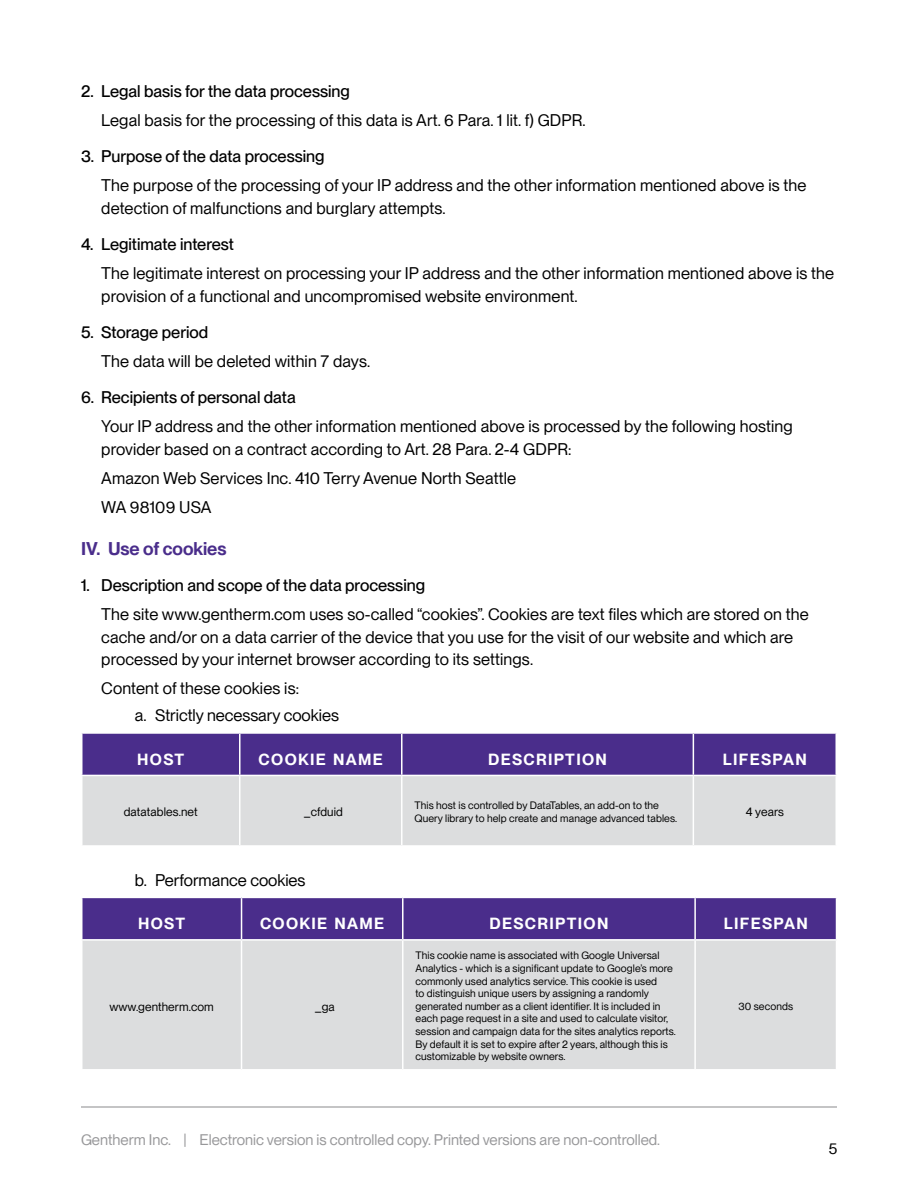
<style>
.page{position:relative;width:918px;height:1188px;background:#fff}
.page>*{position:absolute;margin:0;border:0;box-sizing:border-box;transform-origin:0 0}
.t1{font:600 18px "PP Neue Montreal";color:#4a2d8b}
.t2{font:16.5px/22.5px "PP Neue Montreal";letter-spacing:.01em;color:#000}
.t3{font:500 16.5px "PP Neue Montreal";color:#000}
.t4{font:600 15.75px "PP Neue Montreal";letter-spacing:.085em;color:#fff}
.t5{font:15px "PP Neue Montreal";color:#98989a}
.t6{font:15px "PP Neue Montreal";color:#000}
.t7{font:12px "PP Neue Montreal";letter-spacing:.01em;color:#000}
.t8{font:10.5px/12.6px "PP Neue Montreal";letter-spacing:.01em;color:#000}
</style>
<div class="page">
<hr style="left:81px;top:1106px;width:756px;height:2px;background:#98989a">
<div style="left:82px;top:734px;width:754px;height:41px;background:#4a2d8b"></div>
<div style="left:82px;top:776px;width:754px;height:69px;background:#dcddde"></div>
<hr style="left:239px;top:734px;width:2px;height:41px;background:#fff">
<hr style="left:401px;top:734px;width:2px;height:41px;background:#fff">
<hr style="left:693px;top:734px;width:1px;height:41px;background:#fff">
<hr style="left:239px;top:776px;width:2px;height:69px;background:#fff">
<hr style="left:401px;top:776px;width:2px;height:69px;background:#fff">
<hr style="left:693px;top:776px;width:1px;height:69px;background:#fff">
<div style="left:82px;top:898px;width:754px;height:41px;background:#4a2d8b"></div>
<div style="left:82px;top:941px;width:754px;height:128px;background:#dcddde"></div>
<hr style="left:241px;top:898px;width:1px;height:41px;background:#fff">
<hr style="left:402px;top:898px;width:2px;height:41px;background:#fff">
<hr style="left:694px;top:898px;width:2px;height:41px;background:#fff">
<hr style="left:241px;top:941px;width:1px;height:128px;background:#fff">
<hr style="left:402px;top:941px;width:2px;height:128px;background:#fff">
<hr style="left:694px;top:941px;width:2px;height:128px;background:#fff">
<p class="t3" style="left:81px;top:81px;width:270px">2. Legal basis for the data processing</p>
<p class="t2" style="left:101px;top:109px;width:486px">Legal basis for the processing of this data is Art. 6 Para. 1 lit. f) GDPR.</p>
<p class="t3" style="left:81px;top:146px;width:245px">3. Purpose of the data processing</p>
<p class="t2" style="left:101px;top:174px;width:707px">The purpose of the processing of your IP address and the other information mentioned above is the detection of malfunctions and burglary attempts.</p>
<p class="t3" style="left:81px;top:234px;width:154px">4. Legitimate interest</p>
<p class="t2" style="left:101px;top:262px;width:734px">The legitimate interest on processing your IP address and the other information mentioned above is the provision of a functional and uncompromised website environment.</p>
<p class="t3" style="left:81px;top:322px;width:129px">5. Storage period</p>
<p class="t2" style="left:101px;top:350px;width:270px">The data will be deleted within 7 days.</p>
<p class="t3" style="left:81px;top:387px;width:216px">6. Recipients of personal data</p>
<p class="t2" style="left:101px;top:415px;width:693px">Your IP address and the other information mentioned above is processed by the following hosting provider based on a contract according to Art. 28 Para. 2-4 GDPR:</p>
<p class="t2" style="left:101px;top:463px;width:416px;line-height:29.2px">Amazon Web Services Inc. 410 Terry Avenue North Seattle<br>WA 98109 USA</p>
<p class="t1" style="left:81px;top:538px;width:147px">IV. Use of cookies</p>
<p class="t3" style="left:81px;top:575px;width:346px">1. Description and scope of the data processing</p>
<p class="t2" style="left:101px;top:603px;width:709px">The site www.gentherm.com uses so-called “cookies”. Cookies are text files which are stored on the cache and/or on a data carrier of the device that you use for the visit of our website and which are processed by your internet browser according to its settings.</p>
<p class="t2" style="left:135px;top:675px;width:205px;line-height:26.5px;text-indent:-34px">Content of these cookies is:<br>a. Strictly necessary cookies</p>
<p class="t4" style="left:137px;top:750px;width:49px">HOST</p>
<p class="t4" style="left:259px;top:750px;width:126px">COOKIE NAME</p>
<p class="t4" style="left:488px;top:750px;width:120px">DESCRIPTION</p>
<p class="t4" style="left:723px;top:750px;width:86px">LIFESPAN</p>
<p class="t7" style="left:124px;top:805px;width:75px">datatables.net</p>
<p class="t7" style="left:304px;top:805px;width:41px">_cfduid</p>
<p class="t8" style="left:415px;top:799px;width:264px">This host is controlled by DataTables, an add-on to the<br>Query library to help create and manage advanced tables.</p>
<p class="t7" style="left:746px;top:805px;width:40px">4 years</p>
<p class="t2" style="left:135px;top:869px;width:172px">b. Performance cookies</p>
<p class="t4" style="left:138px;top:914px;width:49px">HOST</p>
<p class="t4" style="left:260px;top:914px;width:126px">COOKIE NAME</p>
<p class="t4" style="left:489px;top:914px;width:120px">DESCRIPTION</p>
<p class="t4" style="left:724px;top:914px;width:86px">LIFESPAN</p>
<p class="t7" style="left:109px;top:999px;width:106px">www.gentherm.com</p>
<p class="t7" style="left:315px;top:999px;width:22px">_ga</p>
<p class="t8" style="left:416px;top:949px;width:262px">This cookie name is associated with Google Universal Analytics - which is a significant update to Google’s more commonly used analytics service. This cookie is used<br>to distinguish unique users by assigning a randomly generated number as a client identifier. It is included in each page request in a site and used to calculate visitor, session and campaign data for the sites analytics reports.<br>By default it is set to expire after 2 years, although this is customizable by website owners.</p>
<p class="t5" style="left:81px;top:1131px;width:581px">Gentherm Inc. | Electronic version is controlled copy. Printed versions are non-controlled.</p>
<p class="t8" style="left:739px;top:1000px;width:56px">30 seconds</p>
<p class="t6" style="left:829px;top:1140px;width:10px">5</p>
</div>
